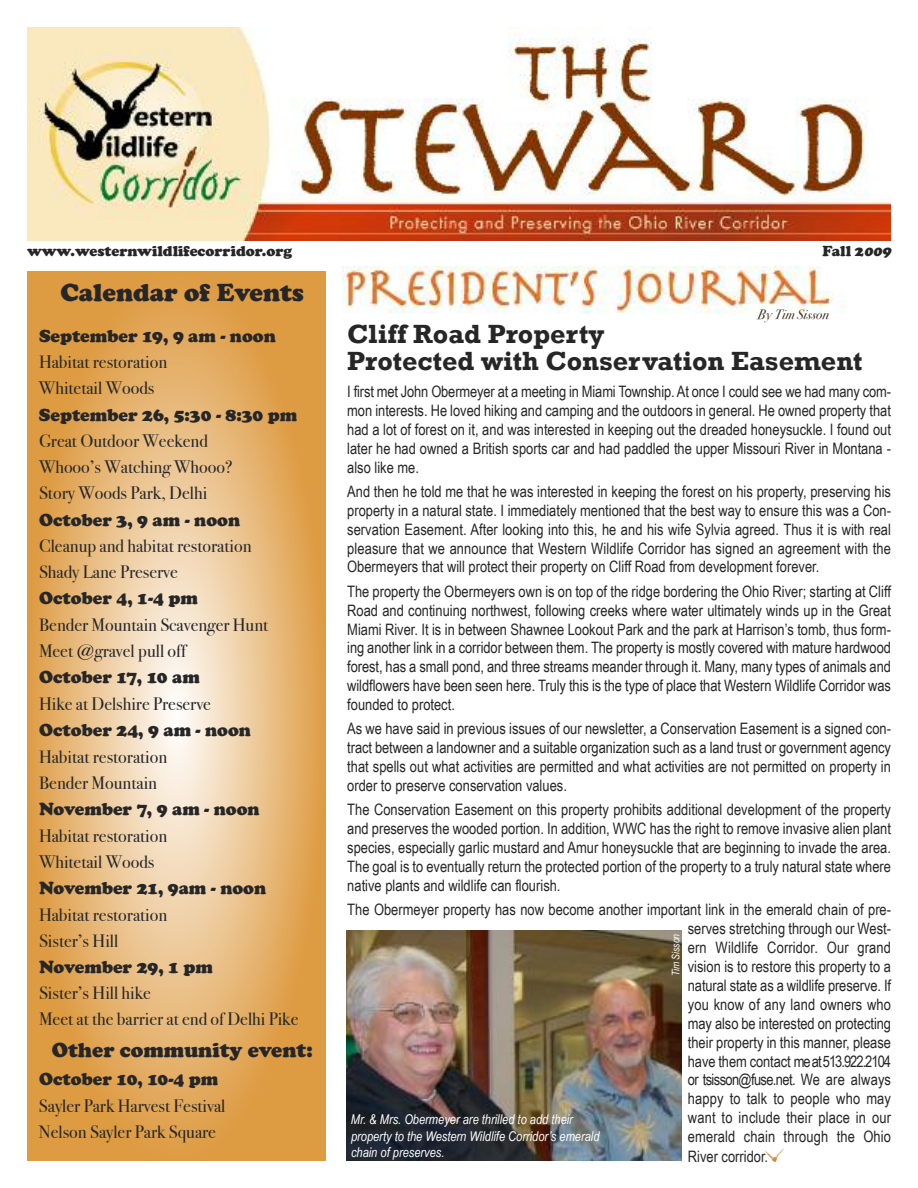
<style>
.page{position:relative;width:918px;height:1188px;background:#fff}
.page>*{position:absolute;margin:0;border:0;box-sizing:border-box;transform-origin:0 0}
.t1{font:700 27px/26.4px "Rockwell";color:#272627}
.t2{font:900 25.5px "Cooper";color:#272627}
.t3{font:900 21px "Cooper";color:#272627}
.t4{font:18px/26px "Bodoni Svty Two ITCTT Book";color:#272627}
.t5{font:900 18px "Cooper";color:#272627}
.t6{font:15.75px/18.9px "Arial Narrow";color:#272627;text-align:justify}
.t7{font:900 15px "Cooper";color:#272627}
.t8{font:italic 13.5px/16.2px "Arial Narrow";color:#fff}
.t9{font:13.5px "Bodoni Svty Two ITCTT Book Ita";color:#443424}
.t10{font:italic 10.5px "Arial Narrow";color:#fff}
.s1{font-style:italic}
</style>
<div class="page">
<img style="left:342px;top:267px;width:503px;height:45px">
<img style="left:27px;top:27px;width:864px;height:214px">
<svg style="left:27px;top:272px;width:299px;height:889px;background:#e6b573"></svg>
<img style="left:764px;top:1147px;width:20px;height:15px">
<img style="left:346px;top:931px;width:336px;height:230px">
<p class="t7" style="left:27px;top:242px;width:267px">www.westernwildlifecorridor.org</p>
<p class="t7" style="left:823px;top:242px;width:73px">Fall 2<span class="s1">009</span></p>
<h2 class="t2" style="left:60px;top:277px;width:245px">Calendar of Events</h2>
<p class="t5" style="left:39px;top:325px;width:238px">September 19, 9 am - noon</p>
<p class="t4" style="left:39px;top:349px;width:130px">Habitat restoration<br>Whitetail Woods</p>
<p class="t5" style="left:39px;top:404px;width:260px">September 26, 5:30 - 8:30 pm</p>
<p class="t4" style="left:39px;top:428px;width:195px">Great Outdoor Weekend<br>Whooo’s Watching Whooo?<br>Story Woods Park, Delhi</p>
<p class="t5" style="left:39px;top:509px;width:203px">October 3, 9 am - noon</p>
<p class="t4" style="left:39px;top:533px;width:214px">Cleanup and habitat restoration<br>Shady Lane Preserve</p>
<p class="t5" style="left:39px;top:588px;width:160px">October 4, 1-4 pm</p>
<p class="t4" style="left:39px;top:612px;width:231px">Bender Mountain Scavenger Hunt<br>Meet @gravel pull off</p>
<p class="t5" style="left:39px;top:667px;width:162px">October 17, 10 am</p>
<p class="t4" style="left:39px;top:691px;width:174px">Hike at Delshire Preserve</p>
<p class="t5" style="left:39px;top:720px;width:213px">October 24, 9 am - noon</p>
<p class="t4" style="left:39px;top:744px;width:130px">Habitat restoration<br>Bender Mountain</p>
<p class="t5" style="left:39px;top:799px;width:222px">November 7, 9 am - noon</p>
<p class="t4" style="left:39px;top:823px;width:130px">Habitat restoration<br>Whitetail Woods</p>
<p class="t5" style="left:39px;top:878px;width:229px">November 21, 9am - noon</p>
<p class="t4" style="left:39px;top:902px;width:130px">Habitat restoration<br>Sister’s Hill</p>
<p class="t5" style="left:39px;top:957px;width:175px">November 29, 1 pm</p>
<p class="t4" style="left:39px;top:980px;width:261px">Sister’s Hill hike<br>Meet at the barrier at end of Delhi Pike</p>
<h3 class="t3" style="left:52px;top:1038px;width:262px">Other community event:</h3>
<p class="t5" style="left:39px;top:1069px;width:181px">October 10, 10-4 pm</p>
<p class="t4" style="left:39px;top:1093px;width:188px">Sayler Park Harvest Festival<br>Nelson Sayler Park Square</p>
<p class="t9" style="left:758px;top:306px;width:73px">By Tim Sisson</p>
<h1 class="t1" style="left:347px;top:321px;width:517px">Cliff Road Property<br>Protected with Conservation Easement</h1>
<p class="t6" style="left:347px;top:382px;width:545px">I first met John Obermeyer at a meeting in Miami Township. At once I could see we had many com&shy;mon interests. He loved hiking and camping and the outdoors in general. He owned property that had a lot of forest on it, and was interested in keeping out the dreaded honeysuckle. I found out later he had owned a British sports car and had paddled the upper Missouri River in Montana - also like me.</p>
<p class="t6" style="left:347px;top:482px;width:545px">And then he told me that he was interested in keeping the forest on his property, preserving his property in a natural state. I immediately mentioned that the best way to ensure this was a Con&shy;servation Easement. After looking into this, he and his wife Sylvia agreed. Thus it is with real pleasure that we announce that Western Wildlife Corridor has signed an agreement with the Obermeyers that will protect their property on Cliff Road from development forever.</p>
<p class="t6" style="left:347px;top:582px;width:545px">The property the Obermeyers own is on top of the ridge bordering the Ohio River; starting at Cliff Road and continuing northwest, following creeks where water ultimately winds up in the Great Miami River. It is in between Shawnee Lookout Park and the park at Harrison’s tomb, thus form&shy;ing another link in a corridor between them. The property is mostly covered with mature hardwood forest, has a small pond, and three streams meander through it. Many, many types of animals and wildflowers have been seen here. Truly this is the type of place that Western Wildlife Corridor was founded to protect.</p>
<p class="t6" style="left:347px;top:719px;width:545px">As we have said in previous issues of our newsletter, a Conservation Easement is a signed con&shy;tract between a landowner and a suitable organization such as a land trust or government agency that spells out what activities are permitted and what activities are not permitted on property in order to preserve conservation values.</p>
<p class="t6" style="left:347px;top:800px;width:545px">The Conservation Easement on this property prohibits additional development of the property and preserves the wooded portion. In addition, WWC has the right to remove invasive alien plant species, especially garlic mustard and Amur honeysuckle that are beginning to invade the area.<br>The goal is to eventually return the protected portion of the property to a truly natural state where native plants and wildlife can flourish.</p>
<p class="t6" style="left:688px;top:900px;width:205px;text-indent:-341px">The Obermeyer property has now become another important link in the emerald chain of pre&shy;serves stretching through our West&shy;ern Wildlife Corridor. Our grand vision is to restore this property to a natural state as a wildlife preserve. If you know of any land owners who may also be interested on protecting their property in this manner, please have them contact meat513.922.2104 or tsisson@fuse.net. We are always happy to talk to people who may want to include their place in our emerald chain through the Ohio River corridor.</p>
<p class="t10" style="left:670px;top:976px;width:44px;rotate:-90deg">Tim Sisson</p>
<p class="t8" style="left:351px;top:1111px;width:250px">Mr. &amp; Mrs. Obermeyer are thrilled to add their property to the Western Wildlife Corridor’s emerald chain of preserves.</p>
</div>
